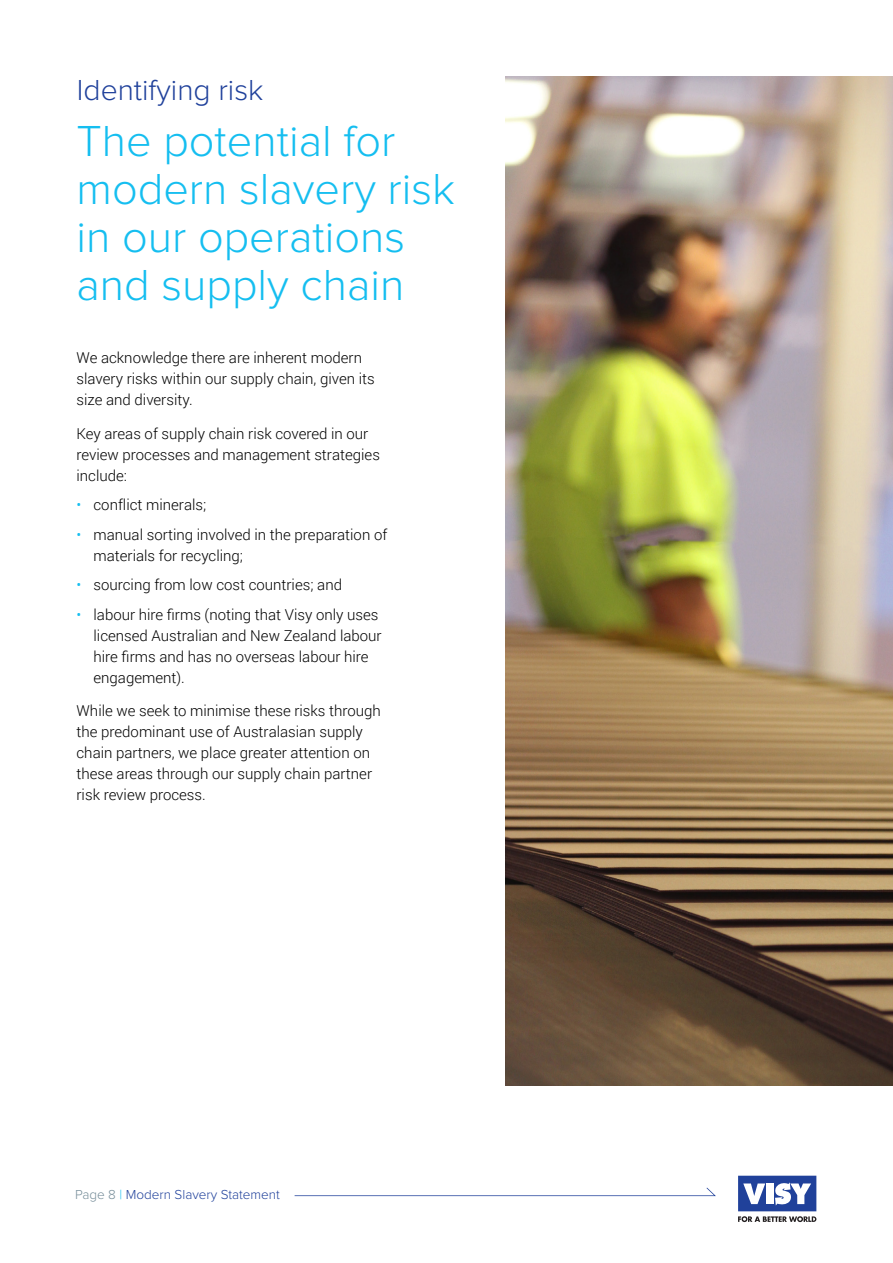
<style>
.page{position:relative;width:893px;height:1263px;background:#fff}
.page>*{position:absolute;margin:0;border:0;box-sizing:border-box;transform-origin:0 0}
.Heading_2{font:300 45px/48px "Proxima Nova";color:#15bef0}
.t1{font:300 30px "Proxima Nova";color:#20419b}
.Body{font:300 15px/21px "Roboto";color:#000}
.Bullet_list{font:300 15px/21px "Roboto";color:#000}
.t2{font:300 13.5px "Proxima Nova";color:#20419b}
.s1{color:#15bef0}
.s2{color:#768d99}
</style>
<div class="page">
<img style="left:505px;top:77px;width:388px;height:1008px">
<svg style="left:295px;top:1187px;width:421px;height:9px"></svg>
<div style="left:738px;top:1176px;width:78px;height:35px;background:#20419a"></div>
<svg style="left:738px;top:1216px;width:78px;height:6px"></svg>
<svg style="left:775px;top:1182px;width:36px;height:23px"></svg>
<svg style="left:743px;top:1183px;width:22px;height:21px"></svg>
<div style="left:766px;top:1183px;width:8px;height:21px;background:#fff"></div>
<p class="t1" style="left:77px;top:77px;width:188px">Identifying risk</p>
<h2 class="Heading_2" style="left:77px;top:118px;width:380px">The potential for modern slavery risk in our operations and supply chain</h2>
<p class="Body" style="left:77px;top:346px;width:300px">We acknowledge there are inherent modern slavery risks within our supply chain, given its size and diversity.</p>
<p class="Body" style="left:77px;top:422px;width:305px">Key areas of supply chain risk covered in our review processes and management strategies include:</p>
<p class="Bullet_list" style="left:77px;top:494px;width:131px"><span class="s1">•</span> conflict minerals;</p>
<p class="Bullet_list" style="left:94px;top:523px;width:295px;text-indent:-17px"><span class="s1">•</span> manual sorting involved in the preparation of materials for recycling;</p>
<p class="Bullet_list" style="left:77px;top:574px;width:267px"><span class="s1">•</span> sourcing from low cost countries; and</p>
<p class="Bullet_list" style="left:94px;top:603px;width:290px;text-indent:-17px"><span class="s1">•</span> labour hire firms (noting that Visy only uses licensed Australian and New Zealand labour hire firms and has no overseas labour hire engagement).</p>
<p class="Body" style="left:77px;top:700px;width:306px">While we seek to minimise these risks through the predominant use of Australasian supply chain partners, we place greater attention on these areas through our supply chain partner risk review process.</p>
<p class="t2" style="left:75px;top:1188px;width:206px"><span class="s2">Page 8</span> <span class="s1">|</span> Modern Slavery Statement</p>
</div>
